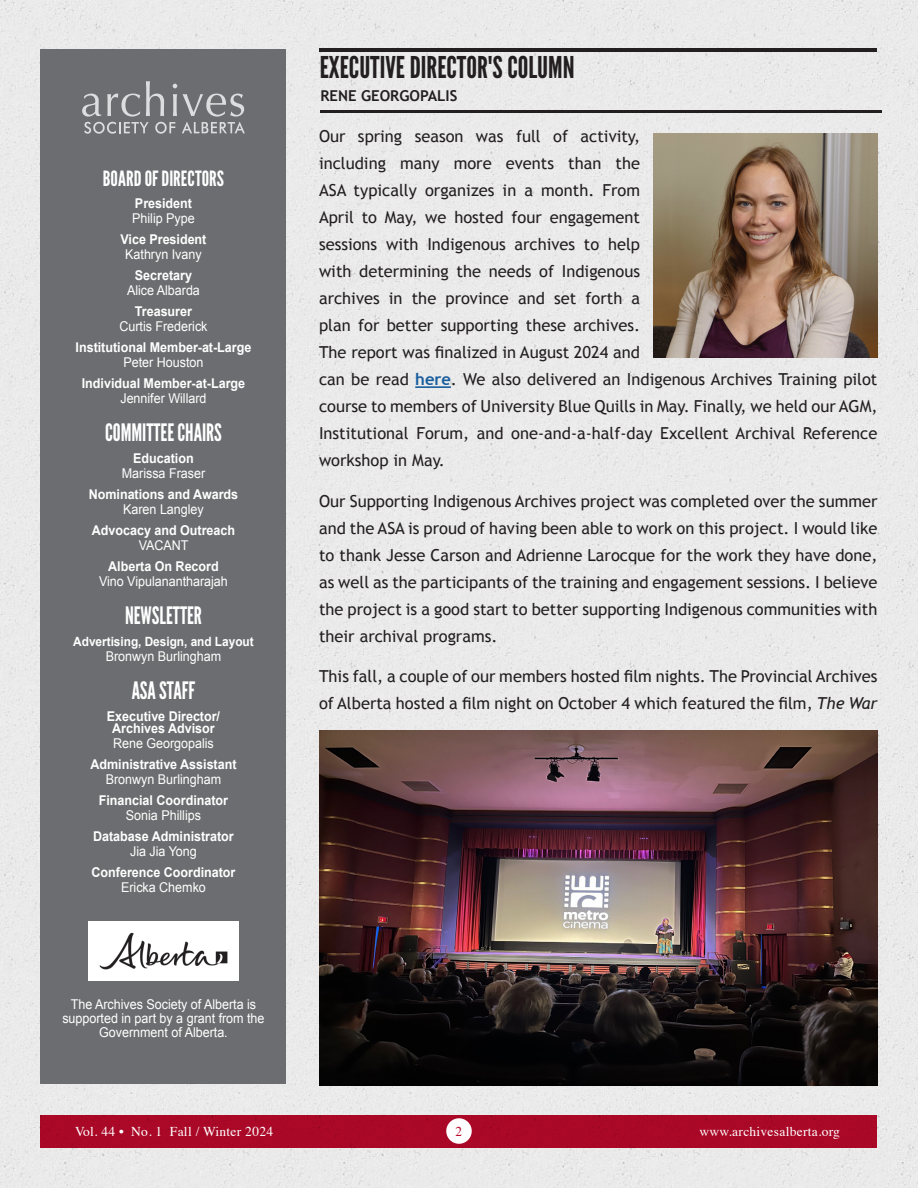
<style>
.page{position:relative;width:918px;height:1188px;background:#eaeaea}
.page>*{position:absolute;margin:0;border:0;box-sizing:border-box;transform-origin:0 0}
.t1{font:30px "League Gothic";color:#231f20}
.info_head_1{font:24px "League Gothic";color:#fff;scale:.93 1}
.info_head_1-2{font:21px "League Gothic";color:#fff}
.Heading_3{font:16.5px/27px "Trebuchet MS";color:#231f20}
.t2{font:700 15px "Trebuchet MS";color:#231f20}
.info_head_2{font:700 13.5px/15px "Arial";color:#fff;text-align:center;scale:.93 1}
.info_head_2-2{font:13.5px/15px "Arial";color:#fff;text-align:center;scale:.93 1}
.t3{font:13.5px "Times";letter-spacing:.02em;color:#fff}
.t4{font:13.5px "Times New Roman";color:#ba092b}
.info_head_2-3{font:700 12.75px "Arial";color:#fff;scale:.93 1}
.s1{font-weight:700}
.s2{font-weight:400}
.s3{font-weight:700;color:#175d9e}
.s4{font-style:italic}
</style>
<div class="page">
<div style="left:40px;top:1115px;width:838px;height:32px;background:#aa0827"></div>
<div style="left:446px;top:1118px;width:26px;height:26px;background:#fff;border-radius:50%"></div>
<div style="left:40px;top:49px;width:246px;height:1035px;background:#6c6d70"></div>
<img style="left:88px;top:922px;width:151px;height:59px">
<svg style="left:82px;top:81px;width:163px;height:53px"></svg>
<hr style="left:415px;top:386px;width:36px;height:2px;background:#175d9e">
<hr style="left:320px;top:48px;width:557px;height:3px;background:#231f20">
<img style="left:654px;top:134px;width:224px;height:223px">
<hr style="left:320px;top:110px;width:562px;height:3px;background:#231f20">
<img style="left:319px;top:730px;width:559px;height:356px">
<p class="info_head_1-2" style="left:103px;top:166px;width:123px">BOARD OF DIRECTORS</p>
<p class="info_head_2-2" style="left:132px;top:196px;width:69px;text-align:left"><span class="s1">President<br></span>Philip Pype</p>
<p class="info_head_2" style="left:121px;top:233px;width:94px">Vice President<br><span class="s2">Kathryn Ivany</span></p>
<p class="info_head_2-2" style="left:127px;top:268px;width:80px"><span class="s1">Secretary<br></span>Alice Albarda</p>
<p class="info_head_2-2" style="left:119px;top:304px;width:96px"><span class="s1">Treasurer<br></span>Curtis Frederick</p>
<p class="info_head_2" style="left:76px;top:341px;width:191px">Institutional Member-at-Large<br><span class="s2">Peter Houston</span></p>
<p class="info_head_2" style="left:82px;top:377px;width:177px">Individual Member-at-Large<br><span class="s2">Jennifer Willard</span></p>
<p class="info_head_1" style="left:105px;top:418px;width:127px">COMMITTEE CHAIRS</p>
<p class="info_head_2-2" style="left:122px;top:451px;width:91px"><span class="s1">Education<br></span>Marissa Fraser</p>
<p class="info_head_2" style="left:89px;top:488px;width:162px">Nominations and Awards<br><span class="s2">Karen Langley</span></p>
<p class="info_head_2" style="left:92px;top:524px;width:156px">Advocacy and Outreach<br><span class="s2">VACANT</span></p>
<p class="info_head_2-2" style="left:99px;top:559px;width:140px"><span class="s1">Alberta On Record<br></span>Vino Vipulanantharajah</p>
<p class="info_head_1" style="left:125px;top:601px;width:84px">NEWSLETTER</p>
<p class="info_head_2-3" style="left:73px;top:633px;width:196px">Advertising, Design, and Layout</p>
<p class="info_head_2-2" style="left:106px;top:649px;width:126px">Bronwyn Burlingham</p>
<p class="info_head_1" style="left:132px;top:676px;width:69px">ASA STAFF</p>
<p class="info_head_2" style="left:107px;top:710px;width:123px">Executive Director/</p>
<p class="info_head_2" style="left:112px;top:722px;width:112px;text-align:left">Archives Advisor<br><span class="s2">Rene Georgopalis</span></p>
<p class="info_head_2" style="left:90px;top:758px;width:159px">Administrative Assistant<br><span class="s2">Bronwyn Burlingham</span></p>
<p class="info_head_2" style="left:99px;top:794px;width:140px">Financial Coordinator<br><span class="s2">Sonia Phillips</span></p>
<p class="info_head_2" style="left:93px;top:830px;width:153px">Database Administrator<br><span class="s2">Jia Jia Yong</span></p>
<p class="info_head_2" style="left:92px;top:866px;width:156px">Conference Coordinator<br><span class="s2">Ericka Chemko</span></p>
<p class="info_head_2-2" style="left:62px;top:997px;width:219px;line-height:14.2px">The Archives Society of Alberta is supported in part by a grant from the<br>Government of Alberta.</p>
<p class="t1" style="left:320px;top:49px;width:256px">EXECUTIVE DIRECTOR'S COLUMN</p>
<p class="t2" style="left:320px;top:86px;width:139px">RENE GEORGOPALIS</p>
<p class="Heading_3" style="left:319px;top:123px;width:560px">Our spring season was full of activity,<br>including many more events than the<br>ASA typically organizes in a month. From<br>April to May, we hosted four engagement<br>sessions with Indigenous archives to help<br>with determining the needs of Indigenous<br>archives in the province and set forth a<br>plan for better supporting these archives.<br>The report was finalized in August 2024 and<br>can be read <span class="s3">here</span>. We also delivered an Indigenous Archives Training pilot course to members of University Blue Quills in May. Finally, we held our AGM, Institutional Forum, and one-and-a-half-day Excellent Archival Reference workshop in May.</p>
<p class="Heading_3" style="left:319px;top:487px;width:560px;text-align:justify">Our Supporting Indigenous Archives project was completed over the summer and the ASA is proud of having been able to work on this project. I would like to thank Jesse Carson and Adrienne Larocque for the work they have done, as well as the participants of the training and engagement sessions. I believe the project is a good start to better supporting Indigenous communities with their archival programs.</p>
<p class="Heading_3" style="left:319px;top:663px;width:560px">This fall, a couple of our members hosted film nights. The Provincial Archives of Alberta hosted a film night on October 4 which featured the film, <span class="s4">The War</span></p>
<p class="t3" style="left:75px;top:1119px;width:200px">Vol. 44 • No. 1 Fall / Winter 2024</p>
<p class="t4" style="left:456px;top:1122px;width:8px">2</p>
<p class="t3" style="left:699px;top:1119px;width:142px">www.archivesalberta.org</p>
</div>
